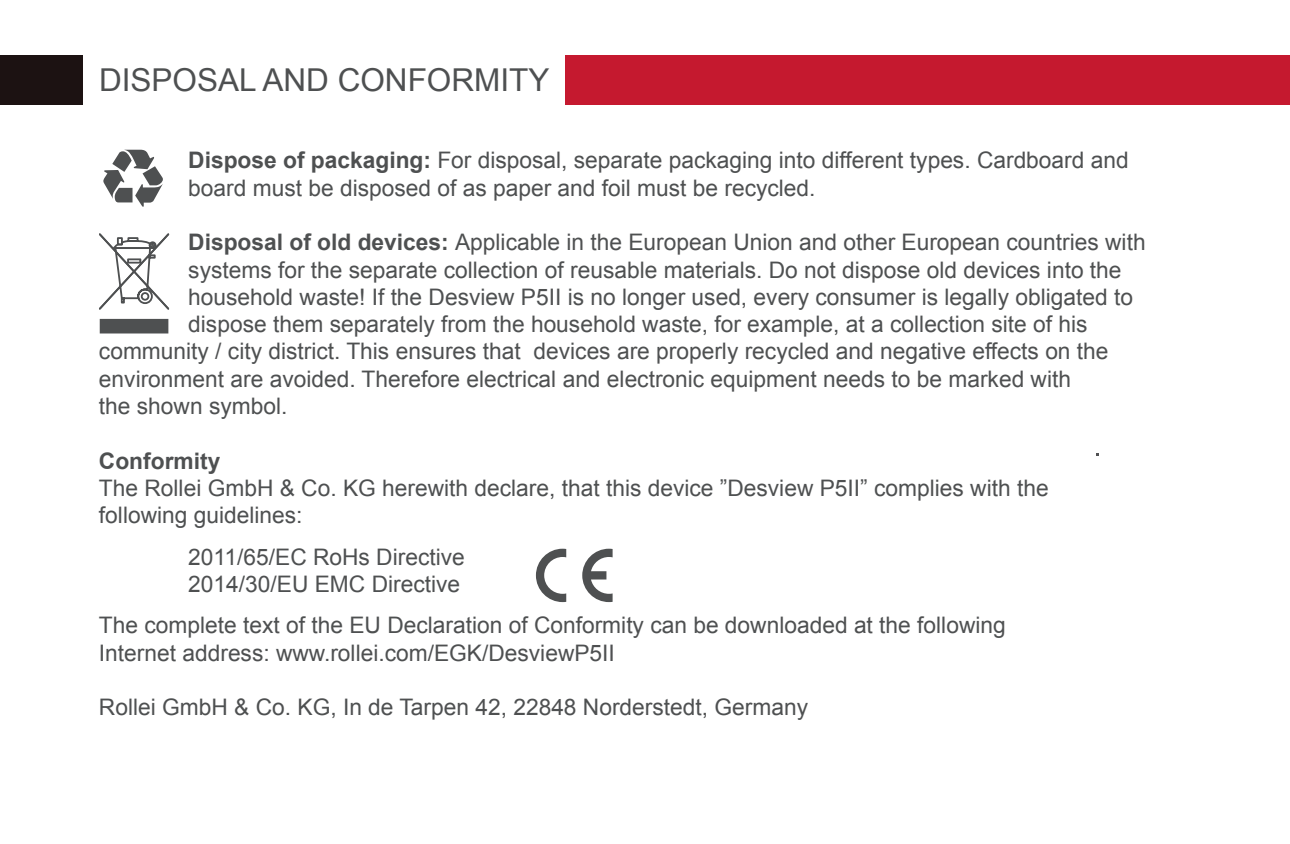
<style>
.page{position:relative;width:1290px;height:844px;background:#fff}
.page>*{position:absolute;margin:0;border:0;box-sizing:border-box;transform-origin:0 0}
.t1{font:31.5px "Arial";color:#4e5051}
.t2{font:22.75px/27.3px "Arial";color:#4e5051}
.t3{font:700 22.75px "Arial";color:#4e5051}
.s1{font-weight:700}
</style>
<div class="page">
<svg style="left:536px;top:548px;width:30px;height:54px"></svg>
<svg style="left:582px;top:548px;width:30px;height:54px"></svg>
<div style="left:100px;top:319px;width:68px;height:14px;background:#4e5051"></div>
<svg style="left:99px;top:233px;width:71px;height:77px"></svg>
<svg style="left:103px;top:150px;width:60px;height:57px"></svg>
<div style="left:0;top:55px;width:82px;height:49px;background:#1c1212"></div>
<div style="left:565px;top:55px;width:725px;height:49px;background:#c5192f"></div>
<h1 class="t1" style="left:99px;top:59px;width:452px">DISPOSAL AND CONFORMITY</h1>
<p class="t2" style="left:188px;top:147px;width:942px"><span class="s1">Dispose of packaging:</span> For disposal, separate packaging into different types. Cardboard and board must be disposed of as paper and foil must be recycled.</p>
<p class="t2" style="left:188px;top:229px;width:959px"><span class="s1">Disposal of old devices:</span> Applicable in the European Union and other European countries with</p>
<p class="t2" style="left:188px;top:256px;width:935px">systems for the separate collection of reusable materials. Do not dispose old devices into the</p>
<p class="t2" style="left:188px;top:283px;width:946px">household waste! If the Desview P5II is no longer used, every consumer is legally obligated to</p>
<p class="t2" style="left:188px;top:310px;width:901px">dispose them separately from the household waste, for example, at a collection site of his</p>
<p class="t2" style="left:99px;top:338px;width:1011px">community / city district. This ensures that devices are properly recycled and negative effects on the</p>
<p class="t2" style="left:99px;top:365px;width:973px">environment are avoided. Therefore electrical and electronic equipment needs to be marked with</p>
<p class="t2" style="left:99px;top:392px;width:190px">the shown symbol.</p>
<p class="t3" style="left:99px;top:445px;width:123px">Conformity</p>
<p class="t2" style="left:99px;top:474px;width:951px">The Rollei GmbH &amp; Co. KG herewith declare, that this device ”Desview P5II” complies with the following guidelines:</p>
<p class="t2" style="left:188px;top:543px;width:278px">2011/65/EC RoHs Directive<br>2014/30/EU EMC Directive</p>
<p class="t2" style="left:99px;top:611px;width:908px">The complete text of the EU Declaration of Conformity can be downloaded at the following<br>Internet address: www.rollei.com/EGK/DesviewP5II</p>
<p class="t2" style="left:99px;top:693px;width:710px">Rollei GmbH &amp; Co. KG, In de Tarpen 42, 22848 Norderstedt, Germany</p>
</div>
